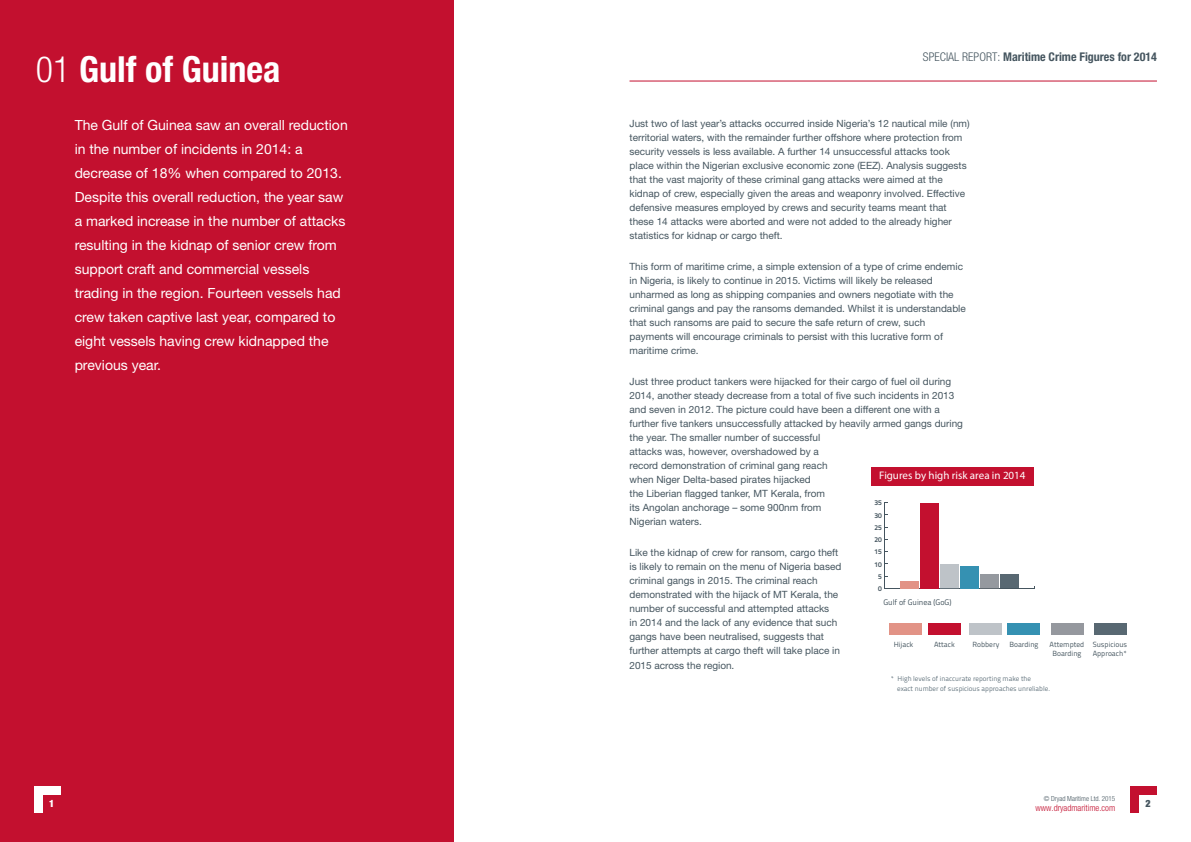
<style>
.page{position:relative;width:1191px;height:842px;background:#fff}
.page>*{position:absolute;margin:0;border:0;box-sizing:border-box;transform-origin:0 0}
.t1{font:700 condensed 36px "Helvetica Neue";color:#fff}
.t2{font:14px/24px "Helvetica Neue East A";color:#fff}
.t3{font:700 condensed 12px "Helvetica Neue";color:#45555f}
.t4{font:11px "Myriad Pro";color:#fff}
.t5{font:10px/14px "Helvetica Neue East A";color:#45555f}
.t6{font:900 condensed 10px "Helvetica Neue";color:#fff}
.t7{font:900 condensed 10px "Helvetica Neue";color:#45555f}
.t8{font:300 condensed 9px "Helvetica Neue";color:#c3102f}
.t9{font:7.9px "Titillium Text 25 L 400 wt";color:#45555f}
.t10{font:7.5px/9px "Titillium Text 25 L 400 wt";color:#45555f;text-align:center}
.t11{font:7px/10px "Titillium Text 25 L 400 wt";color:#64757f}
.t12{font:300 condensed 7px "Helvetica Neue";color:#45555f}
.t13{font:7px "Titillium Text 25 L 800 wt";color:#45555f}
.s1{font-weight:300}
</style>
<div class="page">
<div style="left:0;top:0;width:454px;height:842px;background:#c3102f"></div>
<div style="left:34px;top:786px;width:9px;height:27px;background:#fff"></div>
<div style="left:34px;top:786px;width:27px;height:9px;background:#fff"></div>
<div style="left:1130px;top:786px;width:9px;height:27px;background:#c3102f"></div>
<div style="left:1130px;top:786px;width:27px;height:9px;background:#c3102f"></div>
<hr style="left:629px;top:81px;width:528px;height:1px;background:#c3102f">
<div style="left:928px;top:623px;width:33px;height:11px;background:#c3102f"></div>
<div style="left:889px;top:623px;width:32px;height:11px;background:#e29386"></div>
<div style="left:969px;top:623px;width:32px;height:11px;background:#bec3c8"></div>
<div style="left:1008px;top:623px;width:32px;height:11px;background:#3591b2"></div>
<div style="left:1051px;top:623px;width:32px;height:11px;background:#95989e"></div>
<div style="left:1094px;top:623px;width:32px;height:11px;background:#586872"></div>
<div style="left:871px;top:467px;width:163px;height:18px;background:#c3102f"></div>
<hr style="left:884px;top:588px;width:150px;height:1px;background:#45555f">
<hr style="left:884px;top:503px;width:1px;height:85px;background:#45555f">
<div style="left:1000px;top:574px;width:18px;height:14px;background:#586872"></div>
<div style="left:980px;top:574px;width:18px;height:14px;background:#95999f"></div>
<svg style="left:980px;top:588px;width:19px;height:1px"></svg>
<div style="left:960px;top:566px;width:18px;height:22px;background:#3591b2"></div>
<div style="left:940px;top:564px;width:18px;height:24px;background:#bec3c8"></div>
<svg style="left:940px;top:588px;width:18px;height:1px"></svg>
<div style="left:920px;top:503px;width:18px;height:85px;background:#c3102f"></div>
<div style="left:900px;top:581px;width:18px;height:7px;background:#e29386"></div>
<p class="t1" style="left:36px;top:47px;width:246px"><span class="s1">01</span> Gulf of Guinea</p>
<p class="t3" style="left:923px;top:49px;width:235px"><span class="s1">SPECIAL REPORT:</span> Maritime Crime Figures for 2014</p>
<p class="t2" style="left:75px;top:113px;width:275px">The Gulf of Guinea saw an overall reduction in the number of incidents in 2014: a decrease of 18% when compared to 2013.<br>Despite this overall reduction, the year saw a marked increase in the number of attacks resulting in the kidnap of senior crew from support craft and commercial vessels trading in the region. Fourteen vessels had crew taken captive last year, compared to eight vessels having crew kidnapped the previous year.</p>
<p class="t5" style="left:629px;top:116px;width:342px">Just two of last year’s attacks occurred inside Nigeria’s 12 nautical mile (nm) territorial waters, with the remainder further offshore where protection from security vessels is less available. A further 14 unsuccessful attacks took place within the Nigerian exclusive economic zone (EEZ). Analysis suggests that the vast majority of these criminal gang attacks were aimed at the kidnap of crew, especially given the areas and weaponry involved. Effective defensive measures employed by crews and security teams meant that these 14 attacks were aborted and were not added to the already higher statistics for kidnap or cargo theft.</p>
<p class="t5" style="left:629px;top:259px;width:338px">This form of maritime crime, a simple extension of a type of crime endemic in Nigeria, is likely to continue in 2015. Victims will likely be released unharmed as long as shipping companies and owners negotiate with the criminal gangs and pay the ransoms demanded. Whilst it is understandable that such ransoms are paid to secure the safe return of crew, such payments will encourage criminals to persist with this lucrative form of maritime crime.</p>
<p class="t5" style="left:629px;top:374px;width:335px">Just three product tankers were hijacked for their cargo of fuel oil during 2014, another steady decrease from a total of five such incidents in 2013 and seven in 2012. The picture could have been a different one with a further five tankers unsuccessfully attacked by heavily armed gangs during the year. The smaller number of successful<br>attacks was, however, overshadowed by a<br>record demonstration of criminal gang reach<br>when Niger Delta-based pirates hijacked<br>the Liberian flagged tanker, MT Kerala, from<br>its Angolan anchorage – some 900nm from<br>Nigerian waters.</p>
<p class="t5" style="left:629px;top:545px;width:213px">Like the kidnap of crew for ransom, cargo theft is likely to remain on the menu of Nigeria based criminal gangs in 2015. The criminal reach demonstrated with the hijack of MT Kerala, the number of successful and attempted attacks<br>in 2014 and the lack of any evidence that such gangs have been neutralised, suggests that further attempts at cargo theft will take place in</p>
<p class="t5" style="left:629px;top:658px;width:106px">2015 across the region.</p>
<p class="t4" style="left:879px;top:469px;width:148px">Figures by high risk area in 2014</p>
<p class="t13" style="left:874px;top:497px;width:9px">35</p>
<p class="t13" style="left:874px;top:510px;width:9px">30</p>
<p class="t13" style="left:874px;top:522px;width:9px">25</p>
<p class="t13" style="left:874px;top:534px;width:9px">20</p>
<p class="t13" style="left:874px;top:546px;width:9px">15</p>
<p class="t13" style="left:874px;top:559px;width:9px">10</p>
<p class="t13" style="left:878px;top:571px;width:5px">5</p>
<p class="t13" style="left:878px;top:583px;width:5px">0</p>
<p class="t9" style="left:883px;top:597px;width:70px">Gulf of Guinea (GoG)</p>
<p class="t10" style="left:893px;top:640px;width:21px">Hijack</p>
<p class="t10" style="left:934px;top:640px;width:22px">Attack</p>
<p class="t10" style="left:972px;top:640px;width:28px">Robbery</p>
<p class="t10" style="left:1009px;top:640px;width:31px">Boarding</p>
<p class="t10" style="left:1049px;top:640px;width:36px">Attempted<br>Boarding</p>
<p class="t10" style="left:1092px;top:640px;width:36px;text-align:left">Suspicious<br>Approach*</p>
<p class="t11" style="left:897px;top:673px;width:154px;text-indent:-7px">* High levels of inaccurate reporting make the<br>exact number of suspicious approaches unreliable.</p>
<p class="t6" style="left:49px;top:798px;width:7px">1</p>
<p class="t12" style="left:1043px;top:794px;width:73px">© Dryad Maritime Ltd. 2015</p>
<p class="t8" style="left:1035px;top:803px;width:81px">www.dryadmaritime.com</p>
<p class="t7" style="left:1145px;top:798px;width:7px">2</p>
</div>
